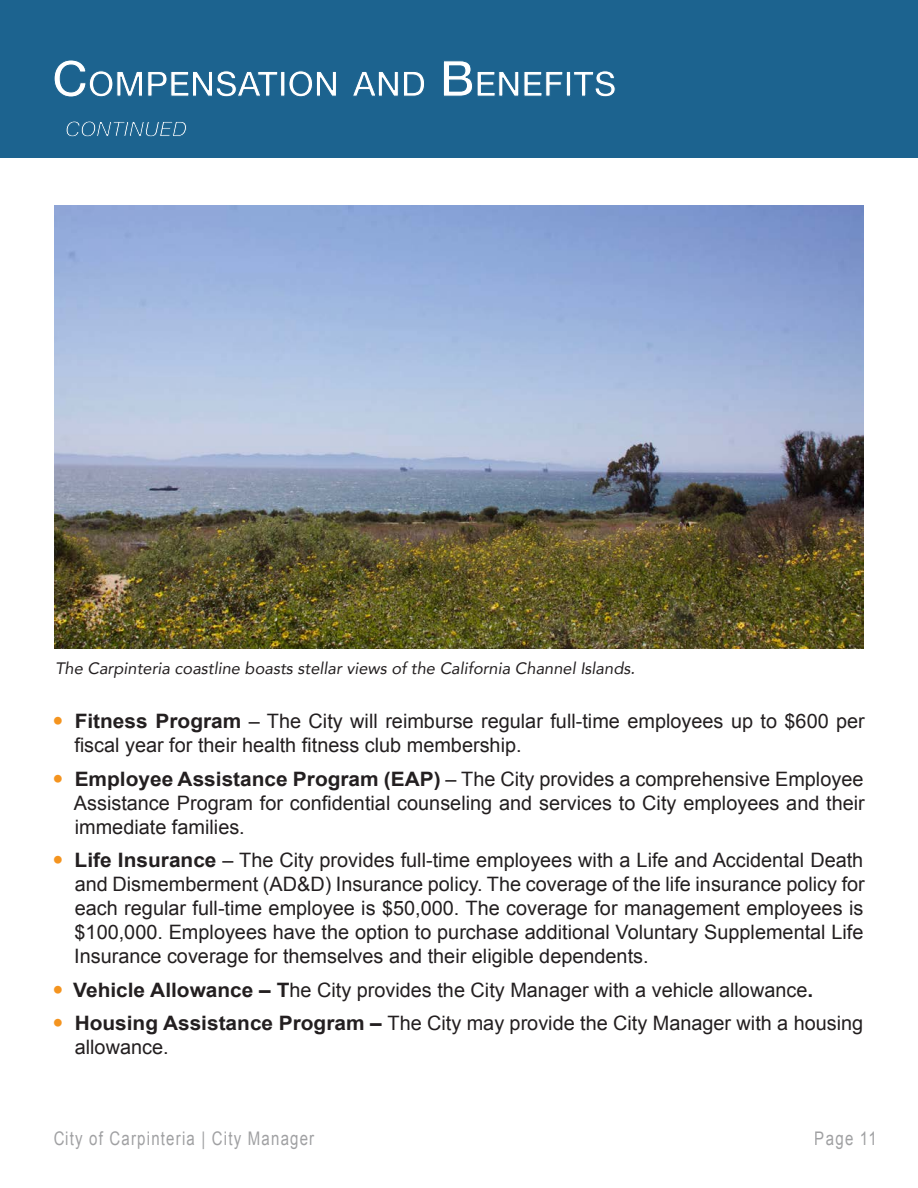
<style>
.page{position:relative;width:918px;height:1188px;background:#fff}
.page>*{position:absolute;margin:0;border:0;box-sizing:border-box;transform-origin:0 0}
.t1{font:19.8px/24px "Arial";color:#231f20}
.t2{font:18.75px "Arial";letter-spacing:.08em;color:#6c6d70;scale:.8 1}
.RA_Major_Heading{font:italic 16.5px "Avenir";color:#231f20}
.s1{font-weight:700}
</style>
<div class="page">
<div style="left:0;top:0;width:918px;height:158px;background:#1c638f"></div>
<svg style="left:66px;top:121px;width:121px;height:16px"></svg>
<img style="left:55px;top:206px;width:809px;height:443px">
<svg style="left:54px;top:60px;width:561px;height:37px"></svg>
<p class="RA_Major_Heading" style="left:55px;top:658px;width:581px">The Carpinteria coastline boasts stellar views of the California Channel Islands.</p>
<p class="t1" style="left:74px;top:710px;width:792px"><span class="s1">Fitness Program</span> – The City will reimburse regular full-time employees up to $600 per fiscal year for their health fitness club membership.</p>
<p class="t1" style="left:74px;top:767px;width:793px;text-align:justify"><span class="s1">Employee Assistance Program (EAP)</span> – The City provides a comprehensive Employee Assistance Program for confidential counseling and services to City employees and their immediate families.</p>
<p class="t1" style="left:74px;top:849px;width:792px;text-align:justify"><span class="s1">Life Insurance</span> – The City provides full-time employees with a Life and Accidental Death and Dismemberment (AD&amp;D) Insurance policy. The coverage of the life insurance policy for each regular full-time employee is $50,000. The coverage for management employees is $100,000. Employees have the option to purchase additional Voluntary Supplemental Life Insurance coverage for themselves and their eligible dependents.</p>
<p class="t1" style="left:73px;top:978px;width:742px"><span class="s1">Vehicle Allowance – T</span>he City provides the City Manager with a vehicle allowance<span class="s1">.</span></p>
<p class="t1" style="left:75px;top:1012px;width:790px"><span class="s1">Housing Assistance Program –</span> The City may provide the City Manager with a housing allowance.</p>
<p class="t2" style="left:53px;top:1126px;width:328px">City of Carpinteria | City Manager</p>
<p class="t2" style="left:815px;top:1126px;width:79px">Page 11</p>
</div>
